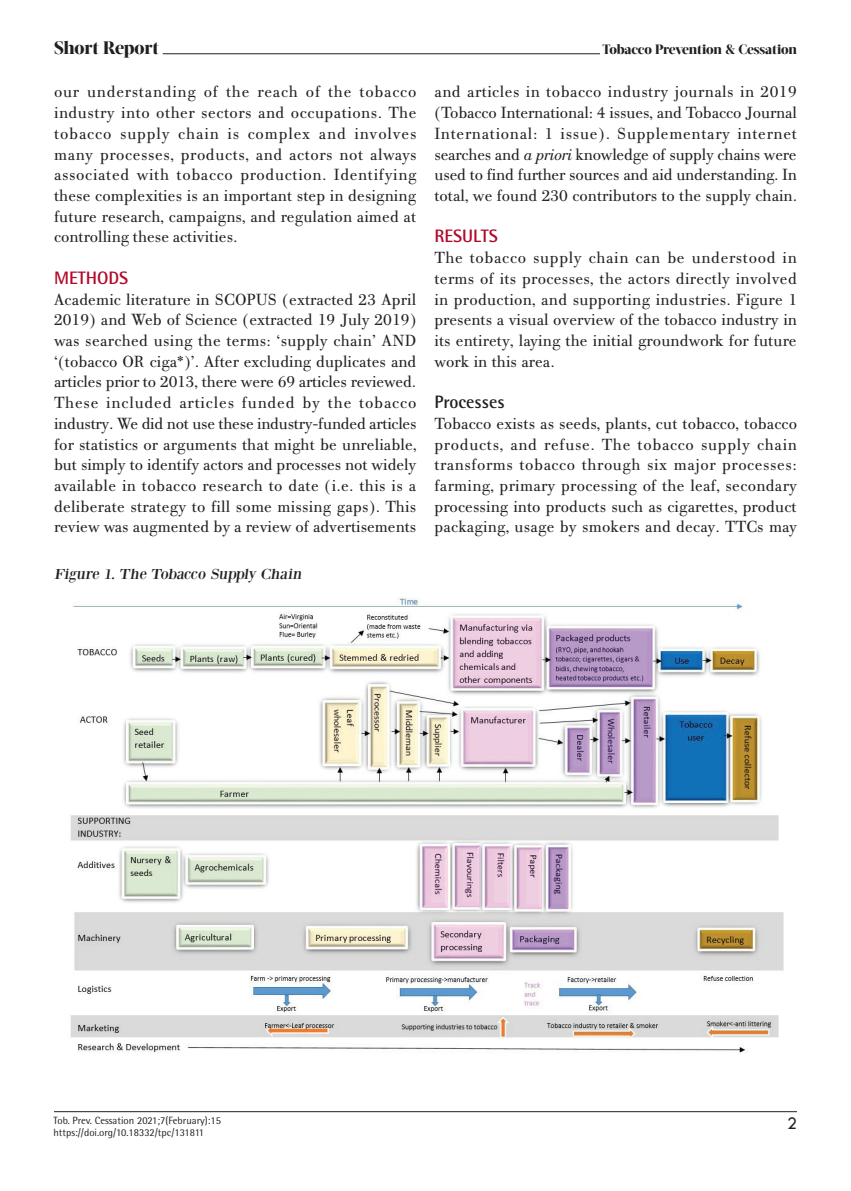
<style>
.page{position:relative;width:851px;height:1191px;background:#fff}
.page>*{position:absolute;margin:0;border:0;box-sizing:border-box;transform-origin:0 0}
.t1{font:700 18px "Rotis Semi Sans Hel";color:#b0092c}
.t2{font:800 18px "Acta Display W04";letter-spacing:-.01em;color:#231f20}
.t3{font:700 18px "Rotis Semi Sans Hel";color:#231f20}
.t4{font:18px "Tw Cen";color:#231f20}
.t5{font:17.25px/20.7px "PF Bodoni Text";color:#231f20;text-align:justify}
.t6{font:15px "Bodoni XT";color:#231f20;scale:1.1 1}
.t7{font:800 13.5px "Acta Display W04";letter-spacing:-.01em;color:#231f20}
.t8{font:10.5px/12.6px "Rotis Semi Sans Hel";color:#231f20}
.s1{font-style:italic}
</style>
<div class="page">
<hr style="left:163px;top:53px;width:437px;height:1px;background:#231f20">
<hr style="left:54px;top:1111px;width:742px;height:1px;background:#231f20">
<img style="left:70px;top:597px;width:714px;height:456px">
<p class="t2" style="left:54px;top:36px;width:107px">Short Report</p>
<p class="t7" style="left:602px;top:41px;width:196px">Tobacco Prevention &amp; Cessation</p>
<p class="t5" style="left:54px;top:82px;width:364px">our understanding of the reach of the tobacco industry into other sectors and occupations. The tobacco supply chain is complex and involves many processes, products, and actors not always associated with tobacco production. Identifying these complexities is an important step in designing future research, campaigns, and regulation aimed at controlling these activities.</p>
<p class="t1" style="left:54px;top:267px;width:76px">METHODS</p>
<p class="t5" style="left:54px;top:289px;width:364px">Academic literature in SCOPUS (extracted 23 April 2019) and Web of Science (extracted 19 July 2019) was searched using the terms: ‘supply chain’ AND ‘(tobacco OR ciga*)’. After excluding duplicates and articles prior to 2013, there were 69 articles reviewed.<br>These included articles funded by the tobacco industry. We did not use these industry-funded articles for statistics or arguments that might be unreliable, but simply to identify actors and processes not widely available in tobacco research to date (i.e. this is a deliberate strategy to fill some missing gaps). This review was augmented by a review of advertisements</p>
<p class="t6" style="left:54px;top:565px;width:229px">Figure 1. The Tobacco Supply Chain</p>
<p class="t5" style="left:434px;top:82px;width:364px">and articles in tobacco industry journals in 2019 (Tobacco International: 4 issues, and Tobacco Journal International: 1 issue). Supplementary internet searches and <span class="s1">a priori</span> knowledge of supply chains were used to find further sources and aid understanding. In total, we found 230 contributors to the supply chain.</p>
<p class="t1" style="left:434px;top:225px;width:65px">RESULTS</p>
<p class="t5" style="left:434px;top:247px;width:364px">The tobacco supply chain can be understood in terms of its processes, the actors directly involved in production, and supporting industries. Figure 1 presents a visual overview of the tobacco industry in its entirety, laying the initial groundwork for future work in this area.</p>
<p class="t3" style="left:434px;top:391px;width:72px">Processes</p>
<p class="t5" style="left:434px;top:413px;width:364px">Tobacco exists as seeds, plants, cut tobacco, tobacco products, and refuse. The tobacco supply chain transforms tobacco through six major processes: farming, primary processing of the leaf, secondary processing into products such as cigarettes, product packaging, usage by smokers and decay. TTCs may</p>
<p class="t8" style="left:53px;top:1113px;width:169px">Tob. Prev. Cessation 2021;7(February):15 https://doi.org/10.18332/tpc/131811</p>
<p class="t4" style="left:786px;top:1112px;width:11px">2</p>
</div>
